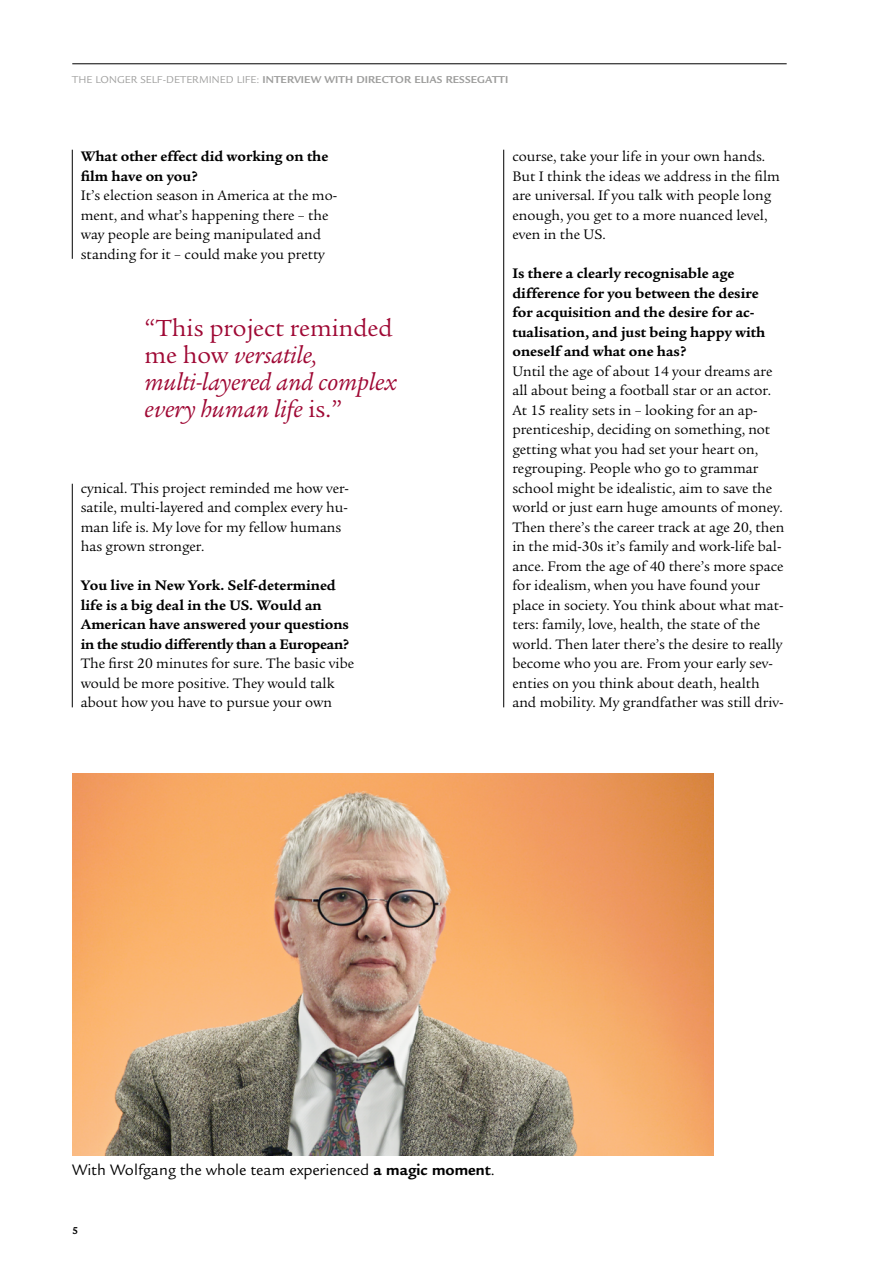
<style>
.page{position:relative;width:893px;height:1263px;background:#fff}
.page>*{position:absolute;margin:0;border:0;box-sizing:border-box;transform-origin:0 0}
.t1{font:italic 25.5px/27px "Legacy Serif";color:#9f0834}
.t2{font:16.5px "Legacy Sans";color:#000}
.Interview_ohne_Einzu{font:15px/19.5px "Legacy Serif";color:#000}
.Interview_Fragen{font:700 15px/19.5px "Legacy Serif";color:#000}
.t3{font:700 10.8px "Legacy Sans";letter-spacing:.01em;color:#9d9d9c}
.t4{font:700 10.8px "Legacy Sans";color:#000}
.s1{font-weight:400}
.s2{font-family:"Legacy Sans";font-style:normal}
.s3{font-style:normal}
.s4{font-weight:700}
</style>
<div class="page">
<hr style="left:72px;top:64px;width:715px;height:1px;background:#000">
<hr style="left:72px;top:484px;width:1px;height:223px;background:#000">
<hr style="left:72px;top:150px;width:1px;height:109px;background:#000">
<hr style="left:503px;top:150px;width:1px;height:557px;background:#000">
<img style="left:72px;top:774px;width:641px;height:382px">
<p class="t3" style="left:72px;top:74px;width:438px"><span class="s1">THE LONGER SELF-DETERMINED LIFE:</span> INTERVIEW WITH DIRECTOR ELIAS RESSEGATTI</p>
<p class="Interview_Fragen" style="left:81px;top:147px;width:249px">What other effect did working on the film have on you?</p>
<p class="Interview_ohne_Einzu" style="left:81px;top:186px;width:258px">It’s election season in America at the mo&shy;ment, and what’s happening there – the way people are being manipulated and standing for it – could make you pretty</p>
<p class="t1" style="left:145px;top:315px;width:254px"><span class="s2">“</span><span class="s3">This project reminded me how</span> versatile, multi-layered and complex every human life <span class="s3">is.</span><span class="s2">”</span></p>
<p class="Interview_ohne_Einzu" style="left:81px;top:478px;width:269px">cynical. This project reminded me how ver&shy;satile, multi-layered and complex every hu&shy;man life is. My love for my fellow humans has grown stronger.</p>
<p class="Interview_Fragen" style="left:81px;top:576px;width:270px">You live in New York. Self-determined life is a big deal in the US. Would an American have answered your questions in the studio differently than a European?</p>
<p class="Interview_ohne_Einzu" style="left:81px;top:654px;width:275px">The first 20 minutes for sure. The basic vibe would be more positive. They would talk about how you have to pursue your own</p>
<p class="Interview_ohne_Einzu" style="left:512px;top:147px;width:269px">course, take your life in your own hands.<br>But I think the ideas we address in the film are universal. If you talk with people long enough, you get to a more nuanced level, even in the US.</p>
<p class="Interview_Fragen" style="left:512px;top:264px;width:254px">Is there a clearly recognisable age difference for you between the desire for acquisition and the desire for ac&shy;tualisation, and just being happy with oneself and what one has?</p>
<p class="Interview_ohne_Einzu" style="left:512px;top:361px;width:274px">Until the age of about 14 your dreams are all about being a football star or an actor.<br>At 15 reality sets in – looking for an ap&shy;prenticeship, deciding on something, not getting what you had set your heart on, regrouping. People who go to grammar school might be idealistic, aim to save the world or just earn huge amounts of money.<br>Then there’s the career track at age 20, then in the mid-30s it’s family and work-life bal&shy;ance. From the age of 40 there’s more space for idealism, when you have found your place in society. You think about what mat&shy;ters: family, love, health, the state of the world. Then later there’s the desire to really become who you are. From your early sev&shy;enties on you think about death, health and mobility. My grandfather was still driv-</p>
<p class="t2" style="left:72px;top:1161px;width:424px">With Wolfgang the whole team experienced <span class="s4">a magic moment</span>.</p>
<p class="t4" style="left:72px;top:1224px;width:8px">5</p>
</div>
